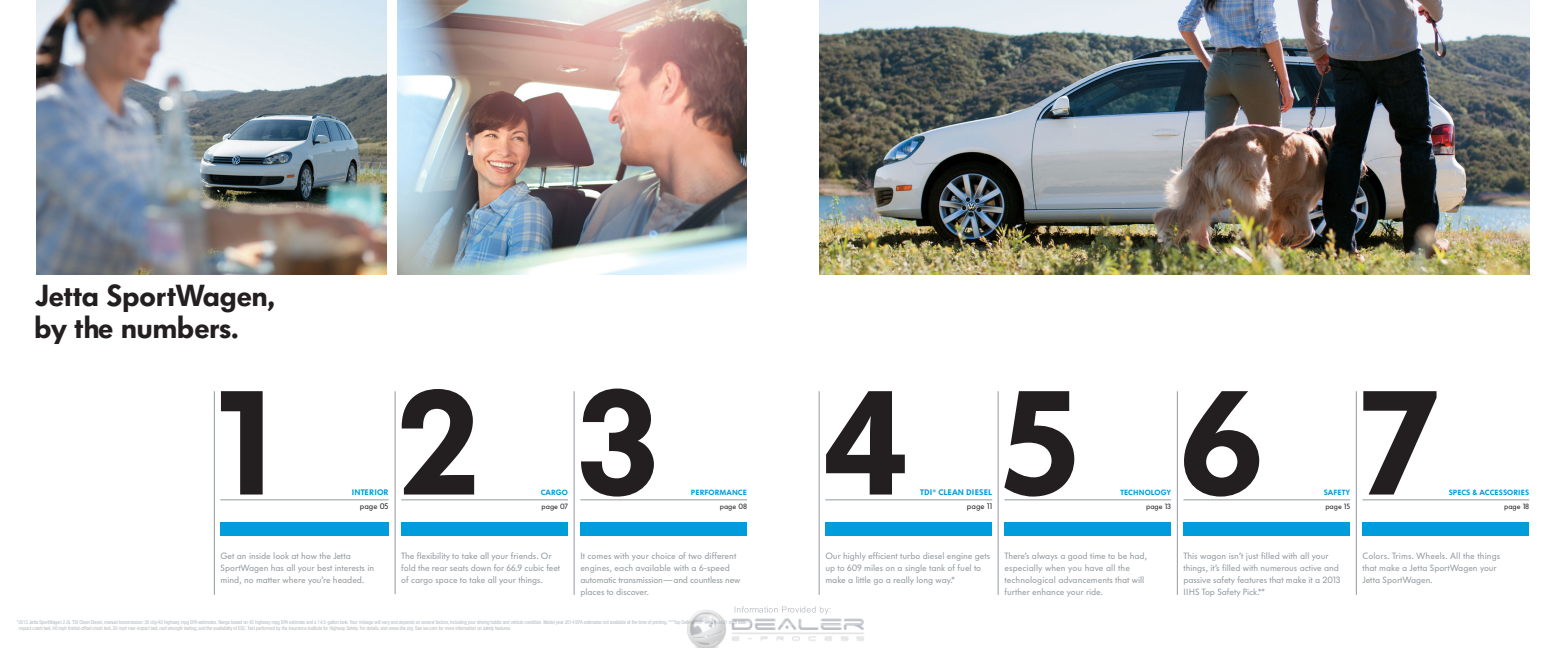
<style>
.page{position:relative;width:1566px;height:648px;background:#fff}
.page>*{position:absolute;margin:0;border:0;box-sizing:border-box;transform-origin:0 0}
.t1{font:145.8px "Volkswagen Headline";color:#231f20}
.t2{font:30px/32px "Volkswagen Headline";letter-spacing:-.02em;color:#231f20}
.t3{font:9px/12px "Volkswagen Copy";letter-spacing:-.005em;color:#939ba1}
.t4{font:900 8px "VW Headline OT";letter-spacing:.01em;color:#009ddc}
.t5{font:8px "Volkswagen Copy";color:#231f20}
.t6{font:900 7.5px "VW Headline OT";letter-spacing:.005em;color:#009ddc}
.t7{font:7.5px "Volkswagen Copy";color:#231f20}
.t8{font:condensed 5.2px/6px "Helvetica Neue";letter-spacing:-.02em;color:#b5bcc1}
</style>
<div class="page">
<img style="left:36px;top:0;width:350px;height:274px">
<img style="left:819px;top:0;width:711px;height:274px">
<img style="left:398px;top:0;width:349px;height:274px">
<hr style="left:819px;top:391px;width:1px;height:204px;background:#939ba1">
<hr style="left:214px;top:391px;width:1px;height:204px;background:#939ba1">
<hr style="left:1356px;top:391px;width:1px;height:204px;background:#939ba1">
<hr style="left:1177px;top:391px;width:1px;height:204px;background:#939ba1">
<hr style="left:574px;top:391px;width:1px;height:204px;background:#939ba1">
<hr style="left:998px;top:391px;width:1px;height:204px;background:#939ba1">
<hr style="left:395px;top:391px;width:1px;height:203px;background:#939ba1">
<hr style="left:825px;top:500px;width:167px;height:1px;background:#939ba1">
<hr style="left:220px;top:500px;width:169px;height:1px;background:#939ba1">
<hr style="left:1362px;top:500px;width:167px;height:1px;background:#939ba1">
<hr style="left:1184px;top:500px;width:166px;height:1px;background:#939ba1">
<hr style="left:580px;top:500px;width:167px;height:1px;background:#939ba1">
<hr style="left:1004px;top:500px;width:167px;height:1px;background:#939ba1">
<hr style="left:401px;top:500px;width:167px;height:1px;background:#939ba1">
<div style="left:825px;top:522px;width:167px;height:14px;background:#009ddc"></div>
<div style="left:221px;top:522px;width:168px;height:14px;background:#009ddc"></div>
<div style="left:1363px;top:522px;width:166px;height:14px;background:#009ddc"></div>
<div style="left:1184px;top:522px;width:166px;height:14px;background:#009ddc"></div>
<div style="left:580px;top:522px;width:167px;height:14px;background:#009ddc"></div>
<div style="left:1004px;top:522px;width:167px;height:14px;background:#009ddc"></div>
<div style="left:401px;top:522px;width:167px;height:14px;background:#009ddc"></div>
<img style="left:687px;top:562px;width:177px;height:86px">
<h2 class="t2" style="left:34px;top:280px;width:242px">Jetta SportWagen, by the numbers.</h2>
<h1 class="t1" style="left:396px;top:359px;width:266px">2 3</h1>
<h1 class="t1" style="left:999px;top:359px;width:83px">5</h1>
<h1 class="t1" style="left:215px;top:359px;width:63px">1</h1>
<h1 class="t1" style="left:1360px;top:359px;width:81px">7</h1>
<p class="t5" style="left:360px;top:504px;width:30px">page 05</p>
<h1 class="t1" style="left:821px;top:359px;width:88px">4</h1>
<h1 class="t1" style="left:1177px;top:359px;width:89px">6</h1>
<p class="t4" style="left:920px;top:488px;width:73px">TDI<sup>®</sup> CLEAN DIESEL</p>
<p class="t6" style="left:541px;top:488px;width:29px">CARGO</p>
<p class="t7" style="left:542px;top:504px;width:28px">page 07</p>
<p class="t6" style="left:1120px;top:488px;width:52px">TECHNOLOGY</p>
<p class="t7" style="left:1146px;top:504px;width:26px">page 13</p>
<p class="t6" style="left:1324px;top:488px;width:28px">SAFETY</p>
<p class="t7" style="left:1325px;top:504px;width:26px">page 15</p>
<p class="t6" style="left:691px;top:488px;width:58px">PERFORMANCE</p>
<p class="t7" style="left:720px;top:504px;width:29px">page 08</p>
<p class="t4" style="left:352px;top:488px;width:38px">INTERIOR</p>
<p class="t5" style="left:967px;top:504px;width:27px">page 11</p>
<p class="t6" style="left:1449px;top:488px;width:82px">SPECS &amp; ACCESSORIES</p>
<p class="t7" style="left:1504px;top:504px;width:27px">page 18</p>
<p class="t3" style="left:401px;top:550px;width:160px">The flexibility to take all your friends. Or fold the rear seats down for 66.9 cubic feet of cargo space to take all your things.</p>
<p class="t3" style="left:580px;top:550px;width:162px">It comes with your choice of two different engines, each available with a 6-speed automatic transmission — and countless new places to discover.</p>
<p class="t3" style="left:1004px;top:550px;width:144px">There’s always a good time to be had, especially when you have all the technological advancements that will further enhance your ride.</p>
<p class="t3" style="left:1184px;top:550px;width:158px">This wagon isn’t just filled with all your things, it’s filled with numerous active and passive safety features that make it a 2013<br>IIHS Top Safety Pick.**</p>
<p class="t3" style="left:825px;top:550px;width:166px">Our highly efficient turbo diesel engine gets up to 609 miles on a single tank of fuel to make a little go a really long way.*</p>
<p class="t3" style="left:221px;top:550px;width:155px">Get an inside look at how the Jetta<br>SportWagen has all your best interests in mind, no matter where you’re headed.</p>
<p class="t3" style="left:1363px;top:550px;width:139px">Colors. Trims. Wheels. All the things that make a Jetta SportWagen your<br>Jetta SportWagen.</p>
<p class="t8" style="left:19px;top:620px;width:730px;text-indent:-2px">*2013 Jetta SportWagen 2.0L TDI Clean Diesel, manual transmission: 30 city/42 highway mpg EPA estimates. Range based on 42 highway mpg EPA estimate and a 14.5-gallon tank. Your mileage will vary and depends on several factors, including your driving habits and vehicle condition. Model year 2014 EPA estimates not available at the time of printing. **“Top Safety Pick” based on 31 mph side&shy;impact crash test, 40 mph frontal-offset crash test, 20 mph rear-impact test, roof strength testing, and the availability of ESC. Test performed by the Insurance Institute for Highway Safety. For details, visit www.iihs.org. See vw.com for more information on safety features.</p>
</div>
